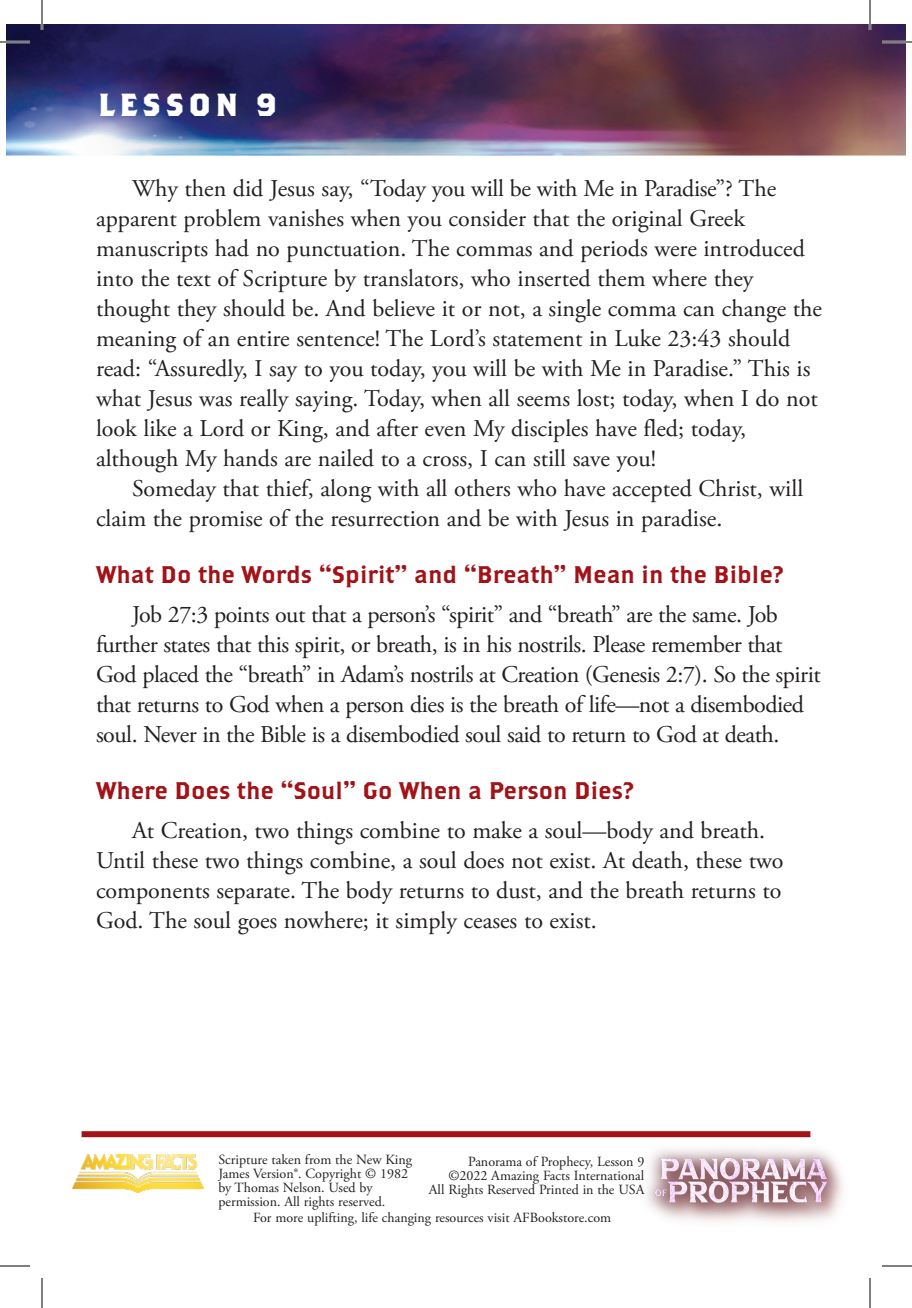
<style>
.page{position:relative;width:912px;height:1308px;background:#fff}
.page>*{position:absolute;margin:0;border:0;box-sizing:border-box;transform-origin:0 0}
.t1{font:700 31.8px "Brothers OT";letter-spacing:.15em;color:#fff}
.Supplement{font:24px/30px "Adobe Garamond Pro";color:#231f20}
.Supplement-2{font:24px/30px "Adobe Garamond Pro";letter-spacing:-.02em;color:#231f20}
.QUESTION{font:24px "Brothers OT";color:#a21217}
.text{font:14px/14px "Adobe Garamond Pro";color:#231f20}
</style>
<div class="page">
<img style="left:6px;top:24px;width:900px;height:131px">
<div style="left:82px;top:1131px;width:728px;height:6px;background:#a21217"></div>
<img style="left:73px;top:1154px;width:131px;height:39px">
<img style="left:634px;top:1137px;width:209px;height:85px">
<hr style="left:0;top:41px;width:30px;height:2px;background:#fff">
<hr style="left:882px;top:41px;width:30px;height:2px;background:#fff">
<hr style="left:41px;top:0;width:2px;height:30px;background:#fff">
<hr style="left:869px;top:0;width:2px;height:30px;background:#fff">
<hr style="left:0;top:42px;width:30px;height:1px;background:#000">
<hr style="left:882px;top:42px;width:30px;height:1px;background:#000">
<hr style="left:0;top:1266px;width:30px;height:1px;background:#000">
<hr style="left:882px;top:1266px;width:30px;height:1px;background:#000">
<hr style="left:42px;top:0;width:1px;height:30px;background:#000">
<hr style="left:42px;top:1278px;width:1px;height:30px;background:#000">
<hr style="left:870px;top:0;width:1px;height:30px;background:#000">
<hr style="left:870px;top:1278px;width:1px;height:30px;background:#000">
<p class="t1" style="left:98px;top:91px;width:180px">LESSON 9</p>
<p class="Supplement" style="left:96px;top:174px;width:728px;text-indent:36px">Why then did Jesus say, “Today you will be with Me in Paradise”? The apparent problem vanishes when you consider that the original Greek manuscripts had no punctuation. The commas and periods were introduced into the text of Scripture by translators, who inserted them where they thought they should be. And believe it or not, a single comma can change the meaning of an entire sentence! The Lord’s statement in Luke 23:43 should read: “Assuredly, I say to you today, you will be with Me in Paradise.” This is what Jesus was really saying. Today, when all seems lost; today, when I do not look like a Lord or King, and after even My disciples have fled; today, although My hands are nailed to a cross, I can still save you!</p>
<p class="Supplement" style="left:96px;top:474px;width:709px;text-indent:36px">Someday that thief, along with all others who have accepted Christ, will claim the promise of the resurrection and be with Jesus in paradise.</p>
<p class="QUESTION" style="left:96px;top:564px;width:689px">What Do the Words “Spirit” and “Breath” Mean in the Bible?</p>
<p class="Supplement-2" style="left:96px;top:600px;width:726px;text-indent:36px">Job 27:3 points out that a person’s “spirit” and “breath” are the same. Job further states that this spirit, or breath, is in his nostrils. Please remember that God placed the “breath” in Adam’s nostrils at Creation (Genesis 2:7). So the spirit that returns to God when a person dies is the breath of life—not a disembodied soul. Never in the Bible is a disembodied soul said to return to God at death.</p>
<p class="QUESTION" style="left:96px;top:780px;width:539px">Where Does the “Soul” Go When a Person Dies?</p>
<p class="Supplement" style="left:96px;top:816px;width:689px;text-indent:36px">At Creation, two things combine to make a soul—body and breath.<br>Until these two things combine, a soul does not exist. At death, these two components separate. The body returns to dust, and the breath returns to God. The soul goes nowhere; it simply ceases to exist.</p>
<p class="text" style="left:218px;top:1153px;width:195px">Scripture taken from the New King<br>James Version®. Copyright © 1982 by Thomas Nelson. Used by permission. All rights reserved.</p>
<p class="text" style="left:468px;top:1155px;width:178px">Panorama of Prophecy, Lesson 9</p>
<p class="text" style="left:448px;top:1169px;width:197px">©2022 Amazing Facts International</p>
<p class="text" style="left:429px;top:1183px;width:217px">All Rights Reserved Printed in the USA</p>
<p class="text" style="left:253px;top:1211px;width:360px">For more uplifting, life changing resources visit AFBookstore.com</p>
</div>
